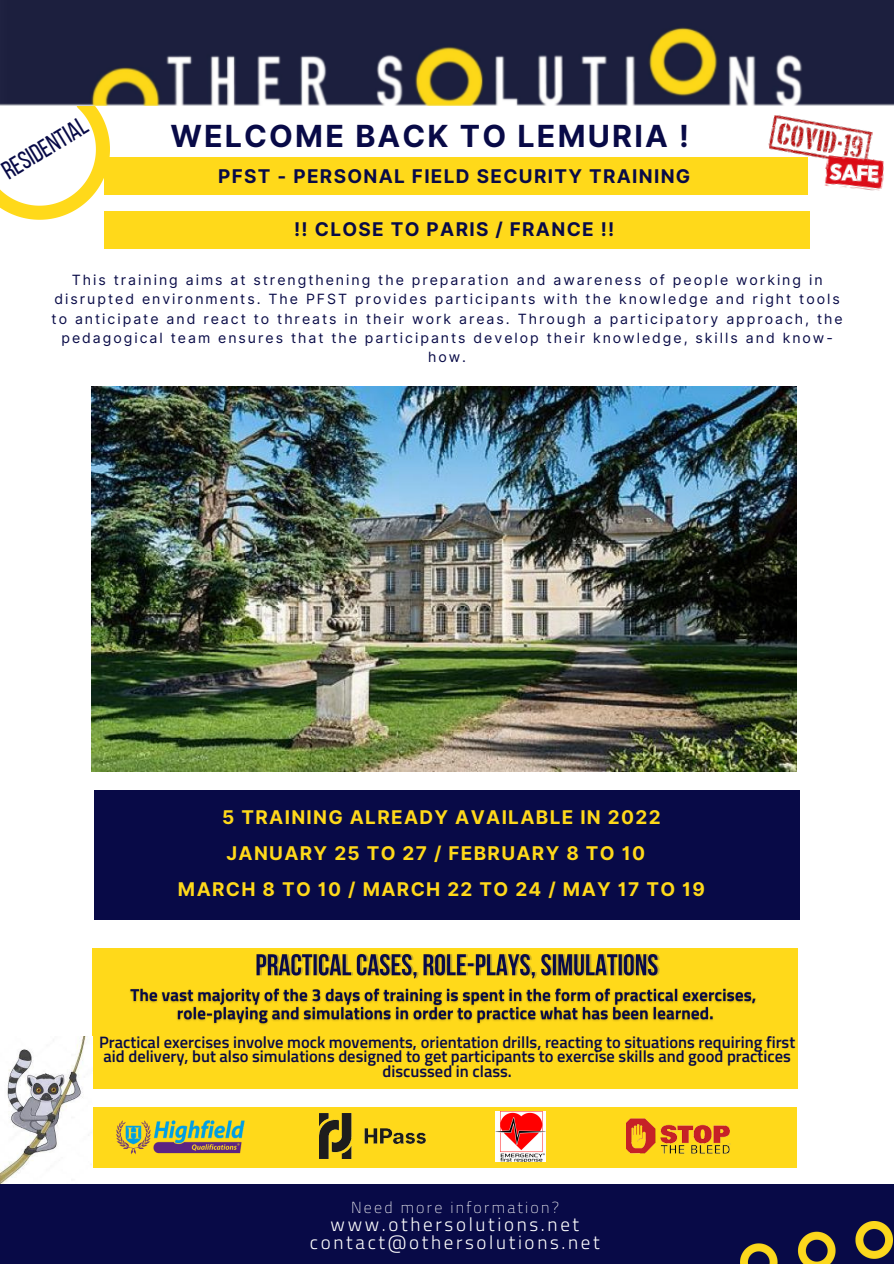
<style>
.page{position:relative;width:894px;height:1264px;background:#fff}
.page>*{position:absolute;margin:0;border:0;box-sizing:border-box;transform-origin:0 0}
.t1{font:700 30.45px "Inter";letter-spacing:.07em;color:#080a47}
.t2{font:25.5px "Bebas Neue";color:#080a47}
.t3{font:300 19.05px "Titillium Web";letter-spacing:.14em;color:#fff}
.t4{font:700 18.9px "Inter";letter-spacing:.07em;color:#ffd91a}
.t5{font:700 18.9px "Inter";letter-spacing:.07em;color:#080a47}
.t6{font:600 16.5px/14.7px "Titillium Web";color:#080a47;text-align:center}
.t7{font:100 16.05px "Titillium Web";letter-spacing:.14em;color:#fff}
.t8{font:14.1px/19.2px "Inter";letter-spacing:.14em;color:#080a47;text-align:center}
</style>
<div class="page">
<svg style="left:0;top:106px;width:138px;height:142px"></svg>
<img style="left:0;top:0;width:893px;height:106px">
<img style="left:765px;top:105px;width:111px;height:75px">
<img style="left:822px;top:153px;width:62px;height:38px">
<div style="left:105px;top:158px;width:702px;height:37px;background:#ffd91a"></div>
<div style="left:0;top:1184px;width:893px;height:79px;background:#080a47"></div>
<img style="left:740px;top:1221px;width:152px;height:42px">
<div style="left:91px;top:1106px;width:705px;height:61px;background:#ffd91a"></div>
<img style="left:320px;top:1113px;width:105px;height:45px">
<img style="left:116px;top:1120px;width:129px;height:34px">
<img style="left:495px;top:1111px;width:50px;height:50px">
<img style="left:626px;top:1118px;width:105px;height:36px">
<div style="left:93px;top:948px;width:704px;height:140px;background:#ffd91a"></div>
<img style="left:0;top:1036px;width:92px;height:147px">
<div style="left:105px;top:211px;width:704px;height:37px;background:#ffd91a"></div>
<img style="left:91px;top:386px;width:705px;height:385px">
<img style="left:256px;top:954px;width:404px;height:23px">
<img style="left:130px;top:977px;width:626px;height:48px">
<div style="left:94px;top:790px;width:705px;height:130px;background:#080a47"></div>
<p class="t2" style="left:-1px;top:163px;width:97px;rotate:-31deg">Residential</p>
<p class="t1" style="left:170px;top:118px;width:520px">WELCOME BACK TO LEMURIA !</p>
<p class="t5" style="left:218px;top:165px;width:473px">PFST - PERSONAL FIELD SECURITY TRAINING</p>
<p class="t5" style="left:294px;top:218px;width:322px">!! CLOSE TO PARIS / FRANCE !!</p>
<p class="t8" style="left:52px;top:270px;width:792px">This training aims at strengthening the preparation and awareness of people working in disrupted environments. The PFST provides participants with the knowledge and right tools to anticipate and react to threats in their work areas. Through a participatory approach, the pedagogical team ensures that the participants develop their knowledge, skills and know&shy;how.</p>
<p class="t4" style="left:222px;top:806px;width:439px">5 TRAINING ALREADY AVAILABLE IN 2022</p>
<p class="t4" style="left:226px;top:842px;width:420px">JANUARY 25 TO 27 / FEBRUARY 8 TO 10</p>
<p class="t4" style="left:178px;top:878px;width:528px">MARCH 8 TO 10 / MARCH 22 TO 24 / MAY 17 TO 19</p>
<p class="t6" style="left:99px;top:1034px;width:697px">Practical exercises involve mock movements, orientation drills, reacting to situations requiring first aid delivery, but also simulations designed to get participants to exercise skills and good practices discussed in class.</p>
<p class="t7" style="left:351px;top:1194px;width:209px">Need more information?</p>
<p class="t3" style="left:330px;top:1209px;width:250px">www.othersolutions.net</p>
<p class="t3" style="left:310px;top:1227px;width:291px">contact@othersolutions.net</p>
</div>
